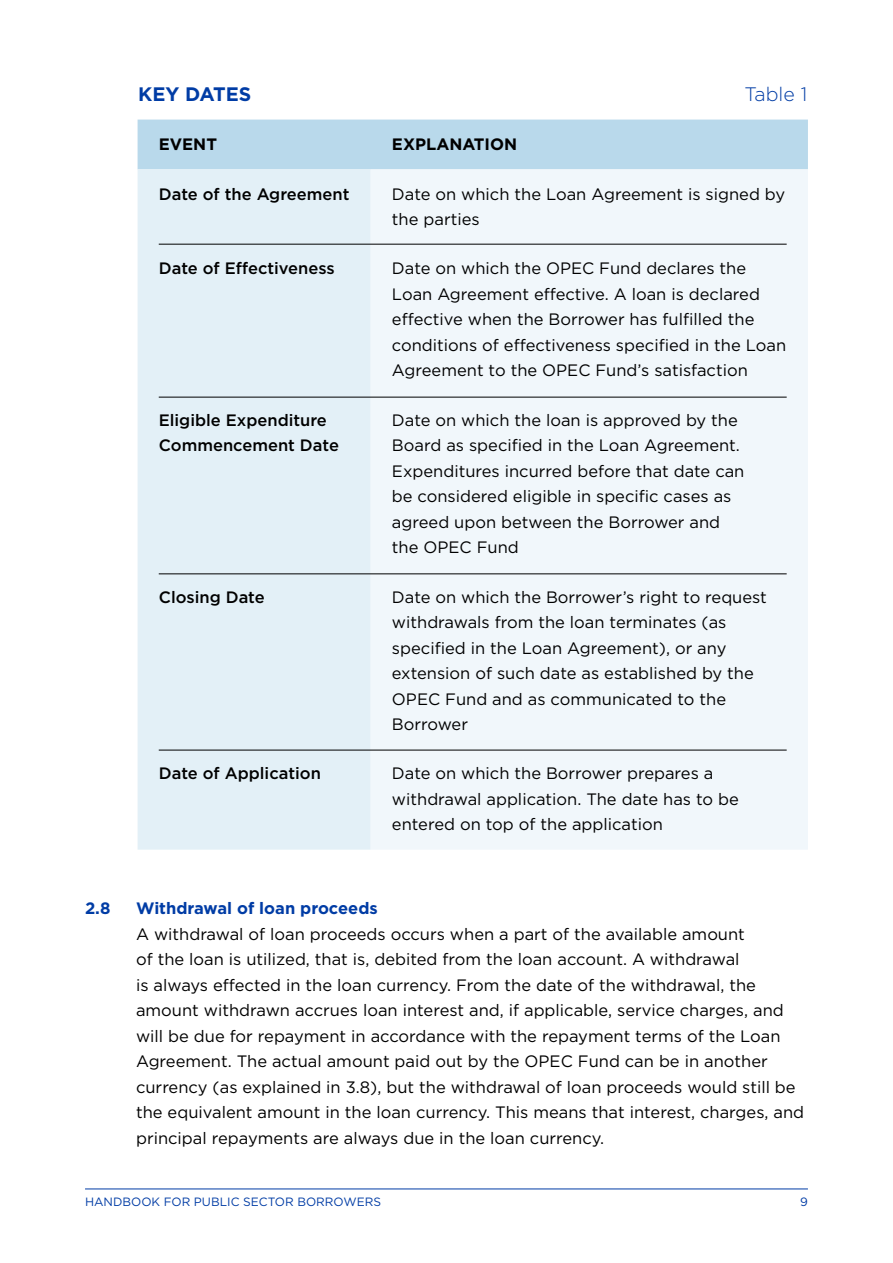
<style>
.page{position:relative;width:893px;height:1263px;background:#fff}
.page>*{position:absolute;margin:0;border:0;box-sizing:border-box;transform-origin:0 0}
.t1{font:700 19.5px "Gotham";color:#003ca5}
.t2{font:300 19.5px "Gotham";color:#003ca5}
.t3{font:16.5px/25.5px "Gotham";color:#000}
.t4{font:500 16.5px/25.5px "Gotham";color:#000}
.t5{font:700 16.5px "Gotham";color:#003ca5}
.t6{font:700 16.5px "Gotham";color:#000}
.t7{font:12px "Gotham";color:#003ca5}
</style>
<div class="page">
<hr style="left:85px;top:1189px;width:723px;height:1px;background:#003ca5">
<div style="left:138px;top:120px;width:670px;height:49px;background:#b9d9eb"></div>
<div style="left:138px;top:169px;width:233px;height:681px;background:#e3f0f7"></div>
<div style="left:371px;top:169px;width:437px;height:680px;background:#f1f7fb"></div>
<hr style="left:159px;top:244px;width:628px;height:1px;background:#000">
<hr style="left:159px;top:397px;width:628px;height:1px;background:#000">
<hr style="left:159px;top:574px;width:628px;height:1px;background:#000">
<hr style="left:159px;top:750px;width:628px;height:1px;background:#000">
<p class="t1" style="left:138px;top:81px;width:115px">KEY DATES</p>
<p class="t2" style="left:745px;top:82px;width:64px">Table 1</p>
<p class="t6" style="left:159px;top:133px;width:60px">EVENT</p>
<p class="t6" style="left:392px;top:133px;width:127px">EXPLANATION</p>
<p class="t4" style="left:159px;top:181px;width:192px">Date of the Agreement</p>
<p class="t3" style="left:392px;top:181px;width:395px">Date on which the Loan Agreement is signed by the parties</p>
<p class="t4" style="left:159px;top:256px;width:177px">Date of Effectiveness</p>
<p class="t3" style="left:392px;top:255px;width:396px">Date on which the OPEC Fund declares the Loan Agreement effective. A loan is declared effective when the Borrower has fulfilled the conditions of effectiveness specified in the Loan Agreement to the OPEC Fund’s satisfaction</p>
<p class="t4" style="left:159px;top:407px;width:182px">Eligible Expenditure<br>Commencement Date</p>
<p class="t3" style="left:392px;top:407px;width:354px">Date on which the loan is approved by the Board as specified in the Loan Agreement.<br>Expenditures incurred before that date can be considered eligible in specific cases as agreed upon between the Borrower and the OPEC Fund</p>
<p class="t4" style="left:159px;top:584px;width:107px">Closing Date</p>
<p class="t3" style="left:392px;top:584px;width:376px">Date on which the Borrower’s right to request withdrawals from the loan terminates (as specified in the Loan Agreement), or any extension of such date as established by the OPEC Fund and as communicated to the Borrower</p>
<p class="t4" style="left:159px;top:760px;width:164px">Date of Application</p>
<p class="t3" style="left:392px;top:760px;width:348px">Date on which the Borrower prepares a withdrawal application. The date has to be entered on top of the application</p>
<p class="t5" style="left:85px;top:897px;width:27px">2.8</p>
<p class="t5" style="left:136px;top:897px;width:243px">Withdrawal of loan proceeds</p>
<p class="t3" style="left:136px;top:921px;width:670px">A withdrawal of loan proceeds occurs when a part of the available amount<br>of the loan is utilized, that is, debited from the loan account. A withdrawal<br>is always effected in the loan currency. From the date of the withdrawal, the amount withdrawn accrues loan interest and, if applicable, service charges, and will be due for repayment in accordance with the repayment terms of the Loan Agreement. The actual amount paid out by the OPEC Fund can be in another currency (as explained in 3.8), but the withdrawal of loan proceeds would still be the equivalent amount in the loan currency. This means that interest, charges, and principal repayments are always due in the loan currency.</p>
<p class="t7" style="left:85px;top:1194px;width:298px">HANDBOOK FOR PUBLIC SECTOR BORROWERS</p>
<p class="t7" style="left:800px;top:1194px;width:9px">9</p>
</div>
